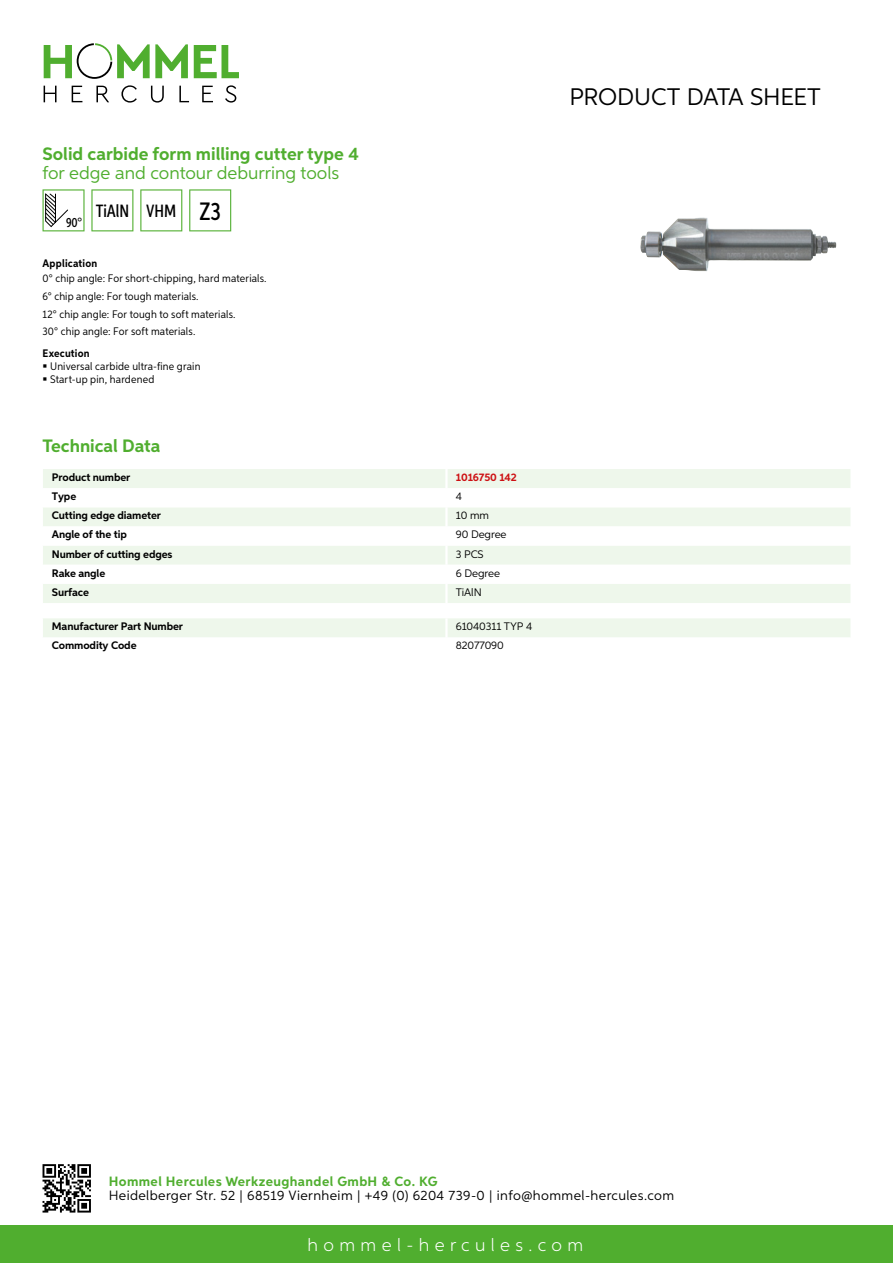
<style>
.page{position:relative;width:893px;height:1263px;background:#fff}
.page>*{position:absolute;margin:0;border:0;box-sizing:border-box;transform-origin:0 0}
.t1{font:24px "Aspira";letter-spacing:-.01em;color:#000}
.t2{font:700 18px "Aspira";color:#50ae2f}
.t3{font:18px "Aspira";color:#50ae2f}
.t4{font:300 18px "Aspira";letter-spacing:.3em;color:#fff}
.t5{font:500 17.85px "Aspira XX Nar";color:#000}
.t6{font:13.5px "Aspira";letter-spacing:.03em;color:#000}
.t7{font:700 13.5px "Aspira";letter-spacing:.03em;color:#50ae2f}
.t8{font:500 13.35px "Aspira XX Nar";color:#000}
.t9{font:10.95px/17.5px "Aspira Nar";letter-spacing:.015em;color:#000}
.t10{font:700 10.95px "Aspira";letter-spacing:-.01em;color:#000}
.t11{font:10.95px "Aspira";letter-spacing:-.01em;color:#000}
.t12{font:700 10.95px "Aspira Nar";letter-spacing:.015em;color:#000}
.t13{font:700 10.95px "Aspira";letter-spacing:-.01em;color:#cd1013}
.s1{font-size:25.2px}
</style>
<div class="page">
<div style="left:0;top:1226px;width:893px;height:37px;background:#50ae2f"></div>
<svg style="left:43px;top:1164px;width:48px;height:48px"></svg>
<svg style="left:194px;top:45px;width:45px;height:33px"></svg>
<svg style="left:44px;top:43px;width:144px;height:36px"></svg>
<svg style="left:44px;top:86px;width:13px;height:16px"></svg>
<svg style="left:72px;top:86px;width:10px;height:16px"></svg>
<svg style="left:96px;top:86px;width:13px;height:16px"></svg>
<svg style="left:121px;top:85px;width:16px;height:18px"></svg>
<svg style="left:151px;top:86px;width:13px;height:17px"></svg>
<svg style="left:179px;top:86px;width:10px;height:16px"></svg>
<svg style="left:202px;top:86px;width:11px;height:16px"></svg>
<svg style="left:225px;top:85px;width:11px;height:18px"></svg>
<div style="left:43px;top:469px;width:807px;height:134px;background:#eef7eb"></div>
<svg style="left:43px;top:488px;width:807px;height:96px"></svg>
<hr style="left:445px;top:469px;width:3px;height:19px;background:#fff">
<hr style="left:445px;top:488px;width:3px;height:19px;background:#fff">
<hr style="left:445px;top:507px;width:3px;height:19px;background:#fff">
<hr style="left:445px;top:526px;width:3px;height:20px;background:#fff">
<hr style="left:445px;top:546px;width:3px;height:19px;background:#fff">
<hr style="left:445px;top:565px;width:3px;height:19px;background:#fff">
<hr style="left:445px;top:584px;width:3px;height:19px;background:#fff">
<div style="left:43px;top:618px;width:807px;height:19px;background:#eef7eb"></div>
<svg style="left:43px;top:189px;width:42px;height:42px"></svg>
<svg style="left:91px;top:189px;width:42px;height:42px"></svg>
<svg style="left:140px;top:189px;width:42px;height:42px"></svg>
<svg style="left:189px;top:189px;width:42px;height:42px"></svg>
<img style="left:640px;top:217px;width:196px;height:54px">
<h2 class="t2" style="left:43px;top:142px;width:318px">Solid carbide form milling cutter type 4</h2>
<h2 class="t3" style="left:43px;top:162px;width:298px">for edge and contour deburring tools</h2>
<p class="t8" style="left:66px;top:215px;width:18px">90°</p>
<h3 class="t5" style="left:96px;top:200px;width:127px">TiAlN VHM <span class="s1">Z3</span></h3>
<p class="t12" style="left:43px;top:257px;width:56px">Application</p>
<p class="t9" style="left:43px;top:270px;width:226px">0° chip angle: For short-chipping, hard materials.<br>6° chip angle: For tough materials.<br>12° chip angle: For tough to soft materials.<br>30° chip angle: For soft materials.</p>
<p class="t12" style="left:43px;top:347px;width:49px">Execution</p>
<p class="t9" style="left:50px;top:360px;width:152px;line-height:12.8px">Universal carbide ultra-fine grain<br>Start-up pin, hardened</p>
<h2 class="t2" style="left:43px;top:435px;width:120px">Technical Data</h2>
<p class="t10" style="left:52px;top:470px;width:80px">Product number</p>
<p class="t13" style="left:456px;top:470px;width:62px">1016750 142</p>
<p class="t10" style="left:52px;top:490px;width:26px">Type</p>
<p class="t11" style="left:456px;top:490px;width:8px">4</p>
<p class="t10" style="left:52px;top:509px;width:111px">Cutting edge diameter</p>
<p class="t11" style="left:456px;top:509px;width:35px">10 mm</p>
<p class="t10" style="left:52px;top:528px;width:76px">Angle of the tip</p>
<p class="t11" style="left:456px;top:528px;width:52px">90 Degree</p>
<p class="t10" style="left:52px;top:547px;width:122px">Number of cutting edges</p>
<p class="t11" style="left:456px;top:547px;width:29px">3 PCS</p>
<p class="t10" style="left:52px;top:566px;width:55px">Rake angle</p>
<p class="t11" style="left:456px;top:566px;width:46px">6 Degree</p>
<p class="t10" style="left:52px;top:585px;width:39px">Surface</p>
<p class="t11" style="left:456px;top:585px;width:27px">TiAlN</p>
<p class="t10" style="left:52px;top:620px;width:133px">Manufacturer Part Number</p>
<p class="t11" style="left:456px;top:620px;width:78px">61040311 TYP 4</p>
<p class="t10" style="left:52px;top:639px;width:86px">Commodity Code</p>
<p class="t11" style="left:456px;top:639px;width:50px">82077090</p>
<h1 class="t1" style="left:569px;top:82px;width:253px">Product data sh eet</h1>
<p class="t7" style="left:109px;top:1172px;width:330px">Hommel Hercules Werkzeughandel GmbH &amp; Co. KG</p>
<p class="t6" style="left:109px;top:1187px;width:567px">Heidelberger Str. 52 | 68519 Viernheim | +49 (0) 6204 739-0 | info@hommel-hercules.com</p>
<h2 class="t4" style="left:307px;top:1234px;width:277px">hommel-hercules.com</h2>
</div>
